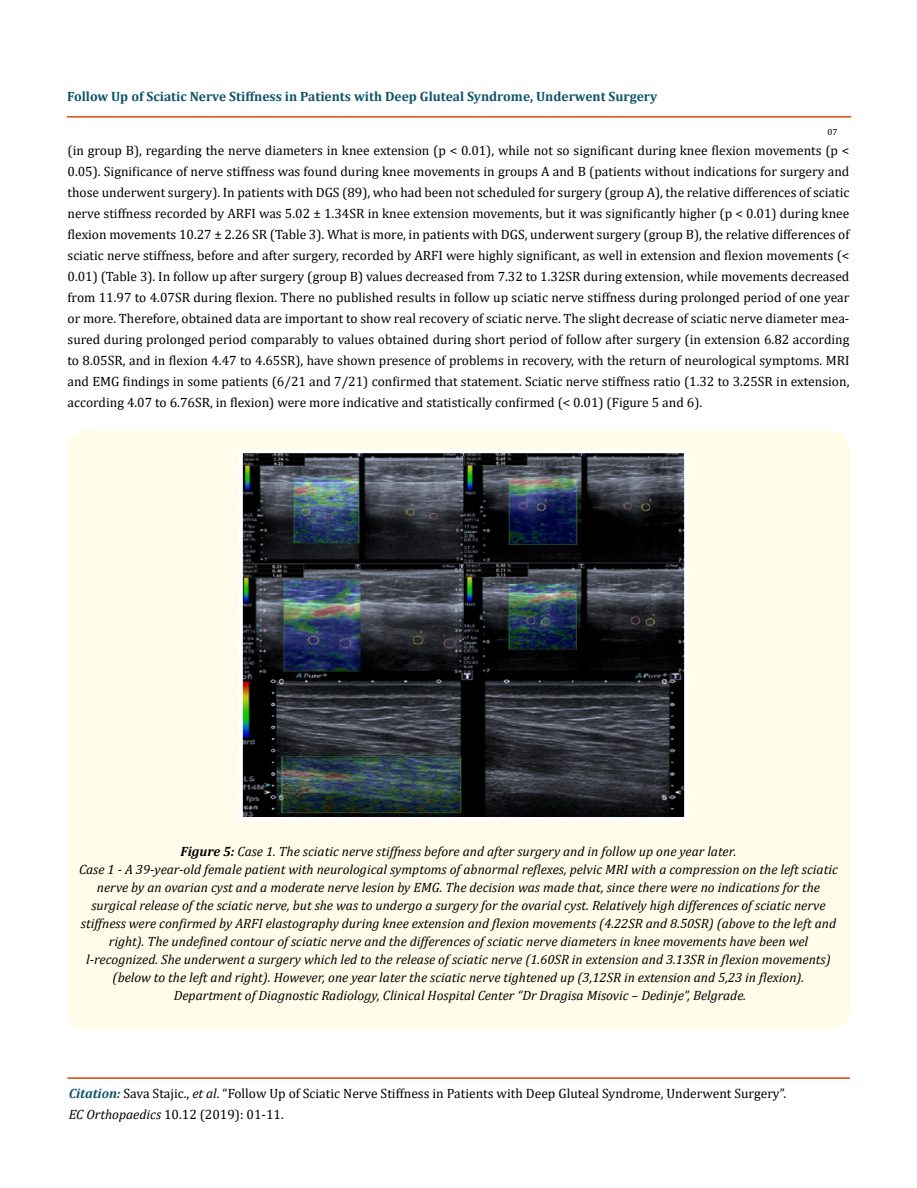
<style>
.page{position:relative;width:917px;height:1188px;background:#fff}
.page>*{position:absolute;margin:0;border:0;box-sizing:border-box;transform-origin:0 0}
.t1{font:13.5px/21px "Cambria";color:#000}
.t2{font:italic 13.5px/18px "Cambria";color:#000;text-align:center}
.t3{font:700 13.5px "Cambria";color:#0e546a}
.t4{font:9px "Cambria";color:#000}
.s1{font-weight:700}
.s2{font-weight:700;font-style:italic;color:#0e546a}
.s3{font-style:italic}
</style>
<div class="page">
<hr style="left:68px;top:117px;width:782px;height:1px;background:#e05d1a">
<div style="left:67px;top:116px;width:783px;height:1px;border:1px solid #e05d1a"></div>
<div style="left:68px;top:1078px;width:781px;height:1px;border:1px solid #e05d1a"></div>
<div style="left:68px;top:430px;width:781px;height:600px;background:#fffde9;border-radius:18px"></div>
<img style="left:239px;top:451px;width:449px;height:370px">
<p class="t3" style="left:67px;top:87px;width:591px">Follow Up of Sciatic Nerve Stiffness in Patients with Deep Gluteal Syndrome, Underwent Surgery</p>
<p class="t4" style="left:827px;top:127px;width:11px">07</p>
<p class="t1" style="left:67px;top:140px;width:783px;text-align:justify">(in group B), regarding the nerve diameters in knee extension (p &lt; 0.01), while not so significant during knee flexion movements (p &lt; 0.05). Significance of nerve stiffness was found during knee movements in groups A and B (patients without indications for surgery and those underwent surgery). In patients with DGS (89), who had been not scheduled for surgery (group A), the relative differences of sciatic nerve stiffness recorded by ARFI was 5.02 ± 1.34SR in knee extension movements, but it was significantly higher (p &lt; 0.01) during knee flexion movements 10.27 ± 2.26 SR (Table 3). What is more, in patients with DGS, underwent surgery (group B), the relative differences of sciatic nerve stiffness, before and after surgery, recorded by ARFI were highly significant, as well in extension and flexion movements (&lt; 0.01) (Table 3). In follow up after surgery (group B) values decreased from 7.32 to 1.32SR during extension, while movements decreased from 11.97 to 4.07SR during flexion. There no published results in follow up sciatic nerve stiffness during prolonged period of one year or more. Therefore, obtained data are important to show real recovery of sciatic nerve. The slight decrease of sciatic nerve diameter mea&shy;sured during prolonged period comparably to values obtained during short period of follow after surgery (in extension 6.82 according to 8.05SR, and in flexion 4.47 to 4.65SR), have shown presence of problems in recovery, with the return of neurological symptoms. MRI and EMG findings in some patients (6/21 and 7/21) confirmed that statement. Sciatic nerve stiffness ratio (1.32 to 3.25SR in extension, according 4.07 to 6.76SR, in flexion) were more indicative and statistically confirmed (&lt; 0.01) (Figure 5 and 6).</p>
<p class="t2" style="left:79px;top:841px;width:760px"><span class="s1">Figure 5:</span> Case 1. The sciatic nerve stiffness before and after surgery and in follow up one year later.<br>Case 1 - A 39-year-old female patient with neurological symptoms of abnormal reflexes, pelvic MRI with a compression on the left sciatic nerve by an ovarian cyst and a moderate nerve lesion by EMG. The decision was made that, since there were no indications for the surgical release of the sciatic nerve, but she was to undergo a surgery for the ovarial cyst. Relatively high differences of sciatic nerve stiffness were confirmed by ARFI elastography during knee extension and flexion movements (4.22SR and 8.50SR) (above to the left and right). The undefined contour of sciatic nerve and the differences of sciatic nerve diameters in knee movements have been wel l-recognized. She underwent a surgery which led to the release of sciatic nerve (1.60SR in extension and 3.13SR in flexion movements) (below to the left and right). However, one year later the sciatic nerve tightened up (3,12SR in extension and 5,23 in flexion).<br>Department of Diagnostic Radiology, Clinical Hospital Center “Dr Dragisa Misovic – Dedinje”, Belgrade.</p>
<p class="t1" style="left:69px;top:1082px;width:719px"><span class="s2">Citation:</span> Sava Stajic., <span class="s3">et al</span>. “Follow Up of Sciatic Nerve Stiffness in Patients with Deep Gluteal Syndrome, Underwent Surgery”.<br><span class="s3">EC Orthopaedics</span> 10.12 (2019): 01-11.</p>
</div>
